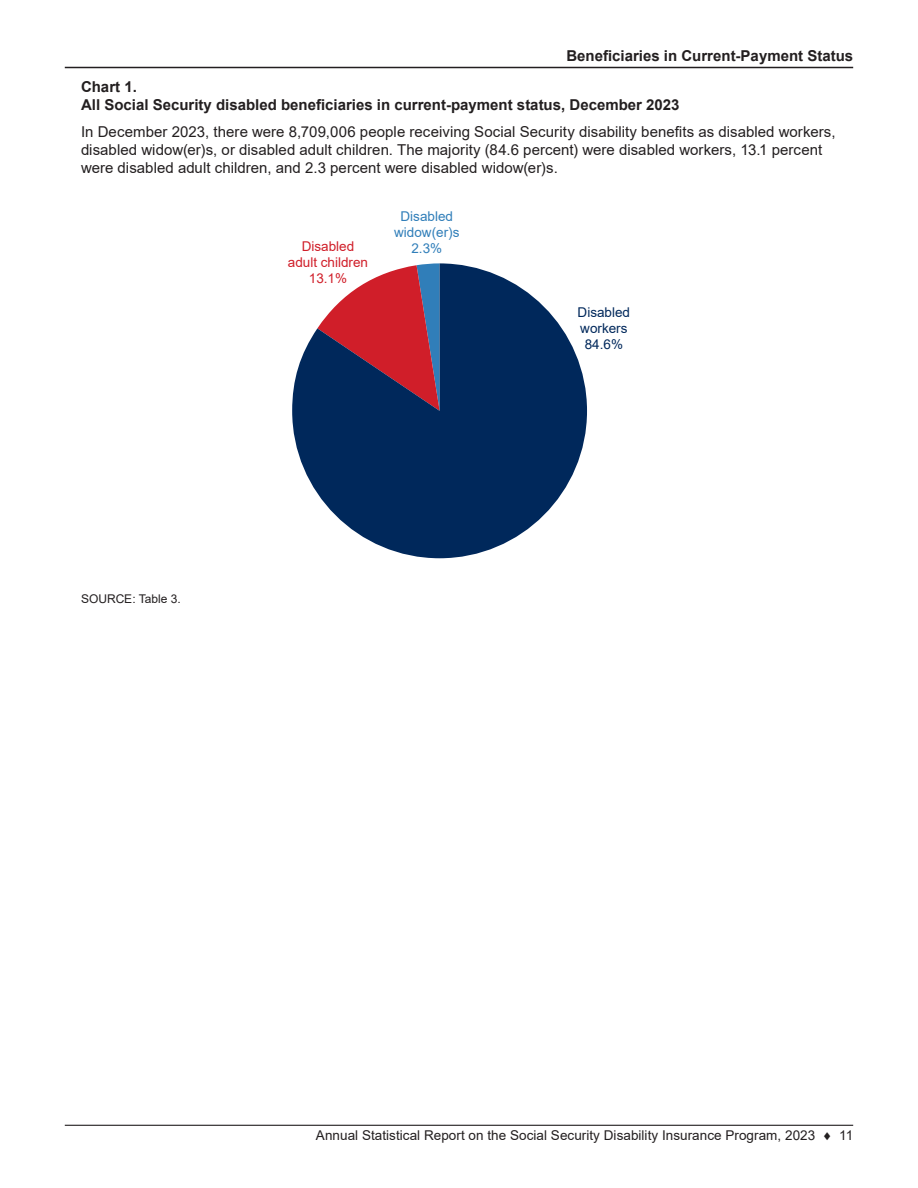
<style>
.page{position:relative;width:918px;height:1188px;background:#fff}
.page>*{position:absolute;margin:0;border:0;box-sizing:border-box;transform-origin:0 0}
.ParaFirst{font:15px/18px "Arial";letter-spacing:.005em;color:#231f20}
.Chart_Title{font:700 15px "Arial";color:#231f20}
.t1{font:13.5px "Arial";letter-spacing:.005em;color:#231f20}
.t2{font:13.5px/16.2px "Arial";color:#d01e29;text-align:center}
.t3{font:13.5px/16.2px "Arial";color:#307eb9;text-align:center}
.t4{font:13.5px/16.2px "Arial";color:#00285b;text-align:center}
.Source_Note{font:12px "Arial";color:#231f20}
</style>
<div class="page">
<hr style="left:65px;top:67px;width:788px;height:1px;background:#231f20">
<hr style="left:65px;top:1125px;width:788px;height:1px;background:#231f20">
<svg style="left:292px;top:263px;width:295px;height:295px;fill:#00285b"></svg>
<p class="Chart_Title" style="left:566px;top:45px;width:288px">Beneficiaries in Current-Payment Status</p>
<p class="Chart_Title" style="left:81px;top:76px;width:57px">Chart 1.</p>
<p class="Chart_Title" style="left:81px;top:94px;width:600px">All Social Security disabled beneficiaries in current-payment status, December 2023</p>
<p class="ParaFirst" style="left:81px;top:123px;width:756px">In December 2023, there were 8,709,006 people receiving Social Security disability benefits as disabled workers, disabled widow(er)s, or disabled adult children. The majority (84.6 percent) were disabled workers, 13.1 percent were disabled adult children, and 2.3 percent were disabled widow(er)s.</p>
<p class="t2" style="left:288px;top:238px;width:82px">Disabled adult children<br>13.1%</p>
<p class="t3" style="left:394px;top:208px;width:67px">Disabled widow(er)s<br>2.3%</p>
<p class="Source_Note" style="left:81px;top:591px;width:101px">SOURCE: Table 3.</p>
<p class="t4" style="left:578px;top:304px;width:54px">Disabled workers<br>84.6%</p>
<p class="t1" style="left:316px;top:1126px;width:539px">Annual Statistical Report on the Social Security Disability Insurance Program, 2023 ♦ 11</p>
</div>
